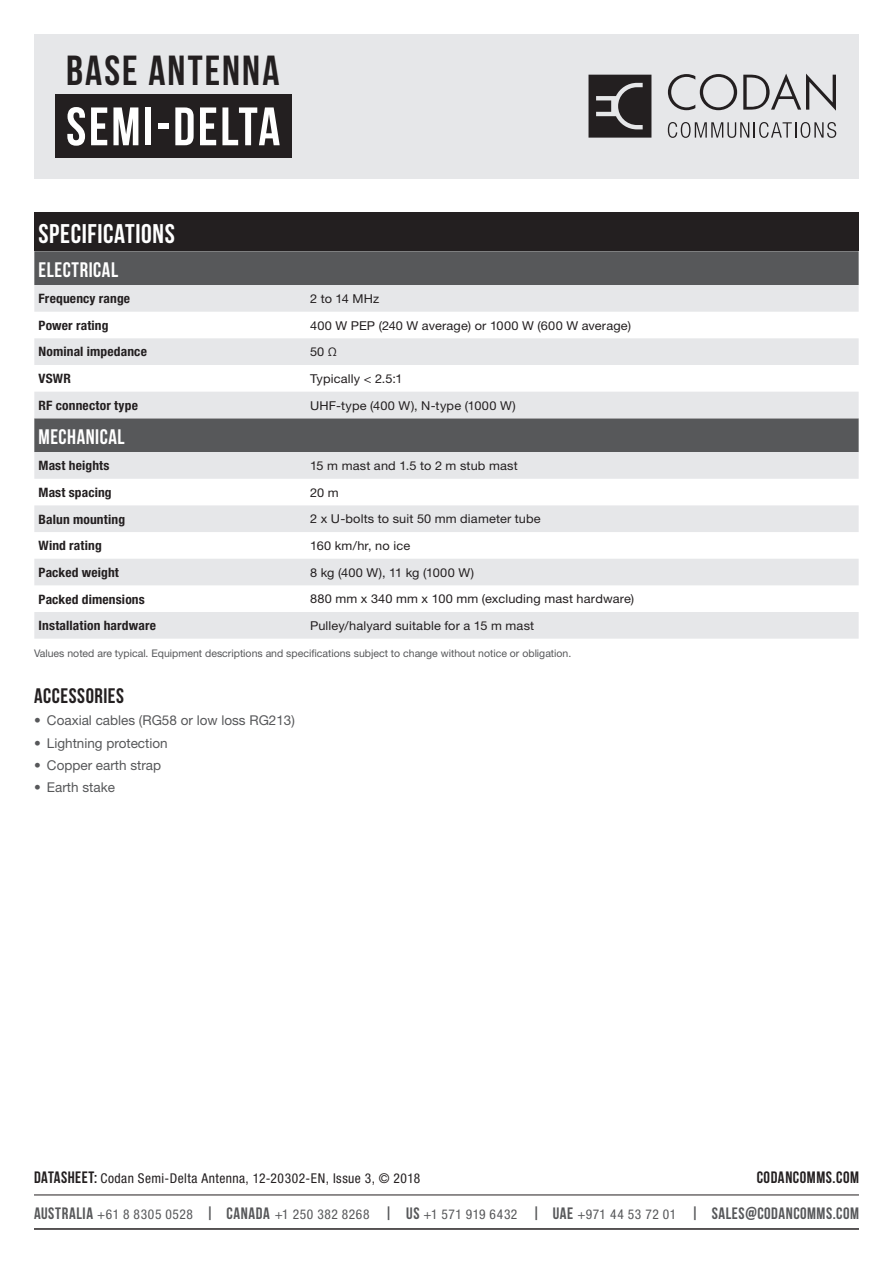
<style>
.page{position:relative;width:893px;height:1263px;background:#fff}
.page>*{position:absolute;margin:0;border:0;box-sizing:border-box;transform-origin:0 0}
.t1{font:54px "Bebas Neue";letter-spacing:.05em;color:#fff}
.t2{font:42px "Bebas Neue";letter-spacing:.05em;color:#231f20}
.Table__heading{font:27px "Bebas Neue";letter-spacing:.025em;color:#fff}
.Table__subheading{font:21px "Bebas Neue";letter-spacing:.025em;color:#fff}
.t3{font:21px "Bebas Neue";letter-spacing:.025em;color:#231f20}
.t4{font:16.5px "Bebas Neue";letter-spacing:.035em;color:#231f20}
.t5{font:condensed 13.5px "Helvetica Neue LT Std";letter-spacing:.04em;color:#57585a}
.t6{font:13.5px "Helvetica Neue LT Std";color:#57585a}
.t7{font:condensed 13.5px "Helvetica Neue LT Std";letter-spacing:.035em;color:#231f20}
.Table__label{font:700 condensed 12.9px "Helvetica Neue LT Std";letter-spacing:.01em;color:#231f20;scale:1.04 1}
.Table__value{font:12.3px "Helvetica Neue LT Std";letter-spacing:.015em;color:#231f20;scale:1.04 1}
.Caption_text{font:10.5px "Helvetica Neue LT Std";color:#57585a}
.s1{font-family:"Bebas Neue";font-stretch:normal;font-size:16.5px}
</style>
<div class="page">
<div style="left:34px;top:34px;width:825px;height:145px;background:#e6e7e9"></div>
<hr style="left:34px;top:1228px;width:825px;height:1px;background:#231f20">
<hr style="left:34px;top:1194px;width:825px;height:1px;background:#231f20">
<svg style="left:668px;top:122px;width:168px;height:16px"></svg>
<svg style="left:668px;top:74px;width:69px;height:36px"></svg>
<svg style="left:743px;top:74px;width:93px;height:37px"></svg>
<svg style="left:588px;top:75px;width:63px;height:63px;background:#403d3e"></svg>
<div style="left:34px;top:213px;width:825px;height:38px;background:#231f20"></div>
<div style="left:34px;top:251px;width:825px;height:34px;background:#57585a"></div>
<svg style="left:34px;top:285px;width:825px;height:354px;fill:#e6e7e9"></svg>
<div style="left:55px;top:94px;width:236px;height:63px;background:#231f20"></div>
<p class="t2" style="left:66px;top:47px;width:215px">BASE ANTENNA</p>
<p class="t1" style="left:66px;top:97px;width:216px">SEMI-DELTA</p>
<p class="Table__heading" style="left:39px;top:219px;width:138px">SPECIFICATIONS</p>
<p class="Table__subheading" style="left:39px;top:258px;width:81px">ELECTRICAL</p>
<p class="Table__label" style="left:39px;top:291px;width:90px">Frequency range</p>
<p class="Table__value" style="left:310px;top:291px;width:68px">2 to 14 MHz</p>
<p class="Table__label" style="left:39px;top:317px;width:69px">Power rating</p>
<p class="Table__value" style="left:310px;top:318px;width:310px">400 W PEP (240 W average) or 1000 W (600 W average)</p>
<p class="Table__label" style="left:39px;top:344px;width:106px">Nominal impedance</p>
<p class="Table__value" style="left:310px;top:344px;width:27px">50 Ω</p>
<p class="Table__label" style="left:39px;top:371px;width:33px">VSWR</p>
<p class="Table__value" style="left:310px;top:371px;width:91px">Typically &lt; 2.5:1</p>
<p class="Table__label" style="left:39px;top:397px;width:97px">RF connector type</p>
<p class="Table__value" style="left:310px;top:398px;width:199px">UHF-type (400 W), N-type (1000 W)</p>
<p class="Table__subheading" style="left:39px;top:425px;width:88px">MECHANICAL</p>
<p class="Table__label" style="left:39px;top:458px;width:70px">Mast heights</p>
<p class="Table__value" style="left:310px;top:458px;width:201px">15 m mast and 1.5 to 2 m stub mast</p>
<p class="Table__label" style="left:39px;top:484px;width:72px">Mast spacing</p>
<p class="Table__value" style="left:310px;top:485px;width:29px">20 m</p>
<p class="Table__label" style="left:39px;top:511px;width:85px">Balun mounting</p>
<p class="Table__value" style="left:310px;top:512px;width:223px">2 x U-bolts to suit 50 mm diameter tube</p>
<p class="Table__label" style="left:39px;top:538px;width:62px">Wind rating</p>
<p class="Table__value" style="left:310px;top:538px;width:98px">160 km/hr, no ice</p>
<p class="Table__label" style="left:39px;top:564px;width:79px">Packed weight</p>
<p class="Table__value" style="left:310px;top:565px;width:159px">8 kg (400 W), 11 kg (1000 W)</p>
<p class="Table__label" style="left:39px;top:591px;width:104px">Packed dimensions</p>
<p class="Table__value" style="left:310px;top:591px;width:313px">880 mm x 340 mm x 100 mm (excluding mast hardware)</p>
<p class="Table__label" style="left:39px;top:618px;width:114px">Installation hardware</p>
<p class="Table__value" style="left:310px;top:618px;width:217px">Pulley/halyard suitable for a 15 m mast</p>
<p class="Caption_text" style="left:34px;top:647px;width:539px">Values noted are typical. Equipment descriptions and specifications subject to change without notice or obligation.</p>
<h3 class="t3" style="left:34px;top:684px;width:91px">ACCESSORIES</h3>
<p class="t6" style="left:34px;top:712px;width:262px">• Coaxial cables (RG58 or low loss RG213)</p>
<p class="t6" style="left:34px;top:735px;width:135px">• Lightning protection</p>
<p class="t6" style="left:34px;top:757px;width:129px">• Copper earth strap</p>
<p class="t6" style="left:34px;top:779px;width:82px">• Earth stake</p>
<h3 class="t7" style="left:34px;top:1171px;width:388px"><span class="s1">DATASHEET:</span> Codan Semi-Delta Antenna, 12-20302-EN, Issue 3, © 2018</h3>
<h3 class="t4" style="left:757px;top:1169px;width:104px">CODANCOMMS.COM</h3>
<p class="t5" style="left:34px;top:1206px;width:826px"><span class="s1">AUSTRALIA</span> +61 8 8305 0528 <span class="s1">| CANADA</span> +1 250 382 8268 <span class="s1">| US</span> +1 571 919 6432 <span class="s1">| UAE</span> +971 44 53 72 01 <span class="s1">| SALES@CODANCOMMS.COM</span></p>
</div>
